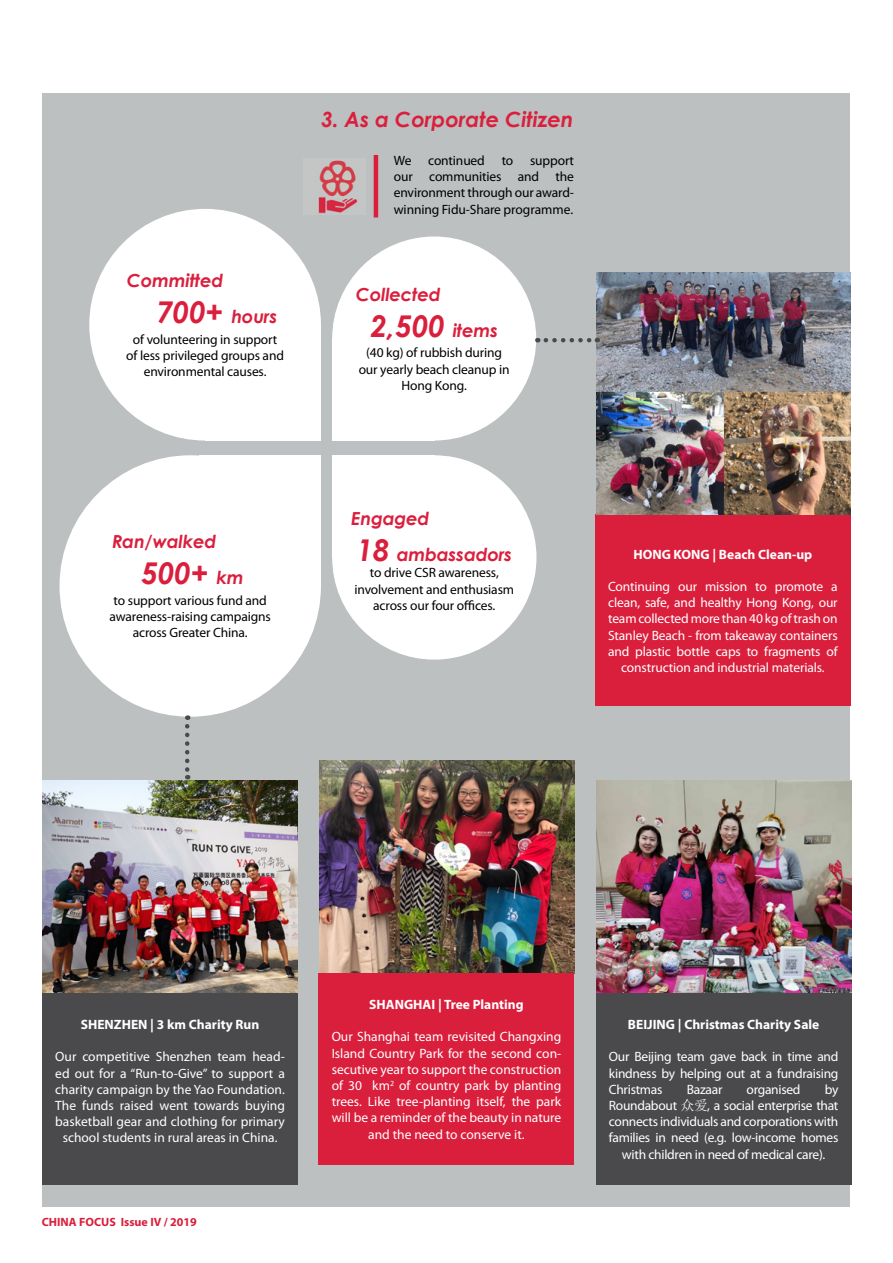
<style>
.page{position:relative;width:893px;height:1263px;background:#fff}
.page>*{position:absolute;margin:0;border:0;box-sizing:border-box;transform-origin:0 0}
.t1{font:italic 700 30px "Century Gothic";letter-spacing:-.01em;color:#da1f3d}
.t2{font:italic 700 21px "Century Gothic";color:#da1f3d}
.t3{font:italic 700 18px/36px "Century Gothic";letter-spacing:-.01em;color:#da1f3d}
.t4{font:13.5px/16.2px "Myriad Pro";letter-spacing:-.01em;color:#fff;text-align:center}
.t5{font:13.5px/16.2px "Myriad Pro";letter-spacing:-.01em;color:#000;text-align:center}
.t6{font:700 13.5px "Myriad Pro";color:#fff}
.t7{font:700 12px "Myriad Pro";color:#da1f3d}
.s1{font-size:30px}
.s2{font-size:18px}
.s3{font-family:"Sim Sun"}
</style>
<div class="page">
<div style="left:43px;top:94px;width:807px;height:1113px;background:#bdc0c0"></div>
<img style="left:596px;top:780px;width:255px;height:213px">
<img style="left:320px;top:760px;width:254px;height:213px">
<img style="left:43px;top:780px;width:255px;height:213px">
<div style="left:332px;top:338px;width:102px;height:102px;background:#fff"></div>
<div style="left:332px;top:236px;width:204px;height:204px;background:#fff;border-radius:50%"></div>
<div style="left:332px;top:455px;width:102px;height:102px;background:#fff"></div>
<div style="left:332px;top:455px;width:204px;height:205px;background:#fff;border-radius:50%"></div>
<div style="left:199px;top:455px;width:122px;height:131px;background:#fff"></div>
<div style="left:60px;top:455px;width:261px;height:262px;background:#fff;border-radius:50%"></div>
<div style="left:205px;top:325px;width:116px;height:115px;background:#fff"></div>
<div style="left:89px;top:209px;width:232px;height:231px;background:#fff;border-radius:50%"></div>
<hr style="left:374px;top:155px;width:4px;height:62px;background:#da1f3d">
<div style="left:595px;top:514px;width:255px;height:192px;background:#da1f3d"></div>
<div style="left:596px;top:993px;width:255px;height:191px;background:#4a4a4d"></div>
<div style="left:319px;top:973px;width:255px;height:191px;background:#da1f3d"></div>
<div style="left:43px;top:993px;width:255px;height:191px;background:#4a4a4d"></div>
<img style="left:596px;top:272px;width:254px;height:242px">
<svg style="left:546px;top:338px;width:52px;height:4px"></svg>
<svg style="left:185px;top:726px;width:4px;height:53px"></svg>
<img style="left:317px;top:160px;width:41px;height:53px">
<h3 class="t3" style="left:156px;top:262px;width:123px;text-indent:-29px">Committed<br><span class="s1">700+</span> hours</h3>
<p class="t5" style="left:126px;top:331px;width:159px">of volunteering in support of less privileged groups and environmental causes.</p>
<h2 class="t2" style="left:321px;top:103px;width:254px">3. As a Corporate Citizen</h2>
<p class="t5" style="left:394px;top:153px;width:182px;text-align:justify">We continued to support our communities and the environment through our award&shy;winning Fidu-Share programme.</p>
<h3 class="t3" style="left:356px;top:275px;width:86px">Collected</h3>
<h1 class="t1" style="left:371px;top:303px;width:129px">2,500 <span class="s2">items</span></h1>
<p class="t5" style="left:359px;top:345px;width:152px">(40 kg) of rubbish during our yearly beach cleanup in<br>Hong Kong.</p>
<h3 class="t3" style="left:112px;top:523px;width:106px">Ran/walked</h3>
<h1 class="t1" style="left:141px;top:550px;width:104px">500+ <span class="s2">km</span></h1>
<p class="t5" style="left:110px;top:592px;width:163px">to support various fund and awareness-raising campaigns across Greater China.</p>
<h3 class="t3" style="left:351px;top:500px;width:162px">Engaged<br><span class="s1">18</span> ambassadors</h3>
<p class="t5" style="left:354px;top:565px;width:161px">to drive CSR awareness, involvement and enthusiasm across our four offices.</p>
<p class="t6" style="left:633px;top:545px;width:180px">HONG KONG | Beach Clean-up</p>
<p class="t4" style="left:608px;top:579px;width:231px">Continuing our mission to promote a clean, safe, and healthy Hong Kong, our team collected more than 40 kg of trash on Stanley Beach - from takeaway containers and plastic bottle caps to fragments of construction and industrial materials.</p>
<p class="t6" style="left:81px;top:1015px;width:180px">SHENZHEN | 3 km Charity Run</p>
<p class="t4" style="left:55px;top:1049px;width:231px">Our competitive Shenzhen team head&shy;ed out for a “Run-to-Give” to support a charity campaign by the Yao Foundation.<br>The funds raised went towards buying basketball gear and clothing for primary school students in rural areas in China.</p>
<p class="t7" style="left:42px;top:1214px;width:157px">CHINA FOCUS Issue IV / 2019</p>
<p class="t6" style="left:369px;top:996px;width:156px">SHANGHAI | Tree Planting</p>
<p class="t4" style="left:332px;top:1029px;width:231px">Our Shanghai team revisited Changxing Island Country Park for the second con&shy;secutive year to support the construction of 30 km<sup>2</sup> of country park by planting trees. Like tree-planting itself, the park will be a reminder of the beauty in nature and the need to conserve it.</p>
<p class="t6" style="left:628px;top:1015px;width:193px">BEIJING | Christmas Charity Sale</p>
<p class="t4" style="left:609px;top:1049px;width:231px;text-align:justify">Our Beijing team gave back in time and kindness by helping out at a fundraising Christmas</p>
<p class="t4" style="left:687px;top:1081px;width:37px">Bazaar</p>
<p class="t4" style="left:747px;top:1081px;width:55px">organised</p>
<p class="t4" style="left:825px;top:1081px;width:15px">by</p>
<p class="t4" style="left:609px;top:1097px;width:231px">Roundabout <span class="s3">众爱</span>, a social enterprise that</p>
<p class="t4" style="left:609px;top:1114px;width:231px">connects individuals and corporations with</p>
<p class="t4" style="left:609px;top:1130px;width:231px">families in need (e.g. low-income homes</p>
<p class="t4" style="left:622px;top:1146px;width:205px">with children in need of medical care).</p>
</div>
